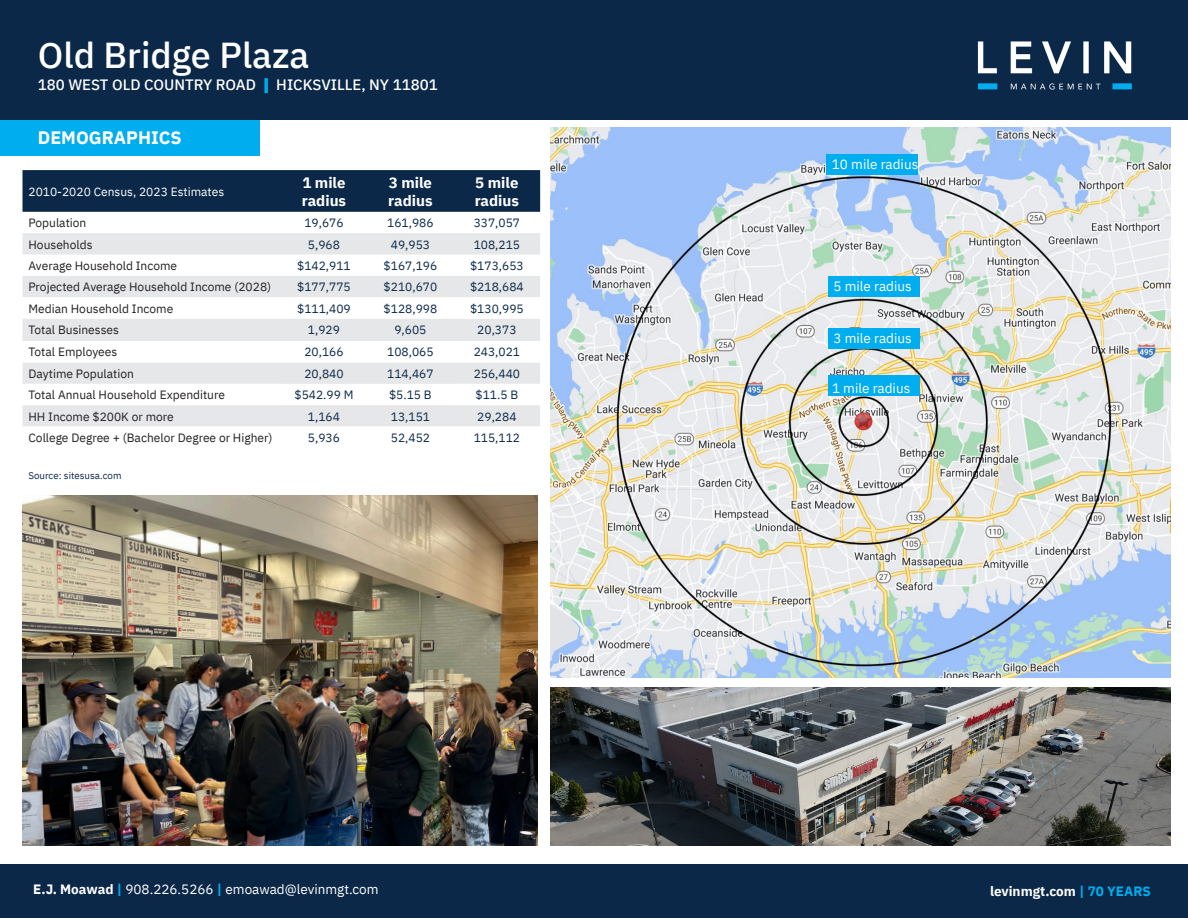
<style>
.page{position:relative;width:1188px;height:918px;background:#fff}
.page>*{position:absolute;margin:0;border:0;box-sizing:border-box;transform-origin:0 0}
.t1{font:500 36px "IBM Plex Sans";color:#fff}
.t2{font:700 18px "IBM Plex Sans";color:#fff}
.t3{font:500 15px "IBM Plex Sans";color:#fff}
.t4{font:700 15px "IBM Plex Sans";color:#fff}
.t5{font:13.5px "IBM Plex Sans";color:#fff}
.t6{font:700 13.5px "IBM Plex Sans";color:#fff}
.t7{font:12px "IBM Plex Sans";color:#231f20}
.t8{font:12px "IBM Plex Sans";color:#0b2848}
.t9{font:12px "IBM Plex Sans";color:#fff}
.t10{font:9.75px "IBM Plex Sans";color:#0b2848}
.s1{font-weight:700;color:#00adef}
.s2{font-weight:700}
.s3{color:#00adef}
</style>
<div class="page">
<img style="left:551px;top:128px;width:619px;height:550px">
<img style="left:551px;top:688px;width:619px;height:158px">
<div style="left:0;top:120px;width:259px;height:36px;background:#00adef"></div>
<div style="left:0;top:0;width:1188px;height:120px;background:#0b2848"></div>
<img style="left:977px;top:41px;width:155px;height:49px">
<div style="left:0;top:864px;width:1188px;height:54px;background:#0b2848"></div>
<div style="left:828px;top:328px;width:92px;height:20px;background:#00adef"></div>
<div style="left:828px;top:376px;width:92px;height:20px;background:#00adef"></div>
<div style="left:22px;top:170px;width:518px;height:42px;background:#0b2848"></div>
<svg style="left:22px;top:233px;width:518px;height:64px;fill:#e6e7e9"></svg>
<svg style="left:22px;top:319px;width:518px;height:107px;fill:#e6e7e9"></svg>
<img style="left:22px;top:495px;width:515px;height:351px">
<div style="left:828px;top:276px;width:92px;height:21px;background:#00adef"></div>
<div style="left:826px;top:154px;width:92px;height:21px;background:#00adef"></div>
<p class="t1" style="left:38px;top:27px;width:273px">Old Bridge Plaza</p>
<p class="t3" style="left:38px;top:73px;width:401px">180 WEST OLD COUNTRY ROAD <span class="s1">|</span> HICKSVILLE, NY 11801</p>
<p class="t2" style="left:38px;top:123px;width:146px">DEMOGRAPHICS</p>
<p class="t9" style="left:28px;top:182px;width:197px">2010-2020 Census, 2023 Estimates</p>
<p class="t4" style="left:302px;top:171px;width:45px">1 mile</p>
<p class="t4" style="left:302px;top:189px;width:46px">radius</p>
<p class="t4" style="left:389px;top:171px;width:45px">3 mile</p>
<p class="t4" style="left:388px;top:189px;width:46px">radius</p>
<p class="t4" style="left:475px;top:171px;width:45px">5 mile</p>
<p class="t4" style="left:475px;top:189px;width:46px">radius</p>
<p class="t7" style="left:28px;top:214px;width:59px">Population</p>
<p class="t8" style="left:304px;top:214px;width:41px">19,676</p>
<p class="t8" style="left:387px;top:214px;width:48px">161,986</p>
<p class="t8" style="left:474px;top:214px;width:48px">337,057</p>
<p class="t7" style="left:28px;top:235px;width:66px">Households</p>
<p class="t8" style="left:308px;top:235px;width:34px">5,968</p>
<p class="t8" style="left:391px;top:235px;width:41px">49,953</p>
<p class="t8" style="left:474px;top:235px;width:48px">108,215</p>
<p class="t7" style="left:28px;top:256px;width:150px">Average Household Income</p>
<p class="t8" style="left:297px;top:256px;width:55px">$142,911</p>
<p class="t8" style="left:384px;top:256px;width:55px">$167,196</p>
<p class="t8" style="left:470px;top:256px;width:55px">$173,653</p>
<p class="t7" style="left:28px;top:278px;width:244px">Projected Average Household Income (2028)</p>
<p class="t8" style="left:297px;top:278px;width:55px">$177,775</p>
<p class="t8" style="left:384px;top:278px;width:55px">$210,670</p>
<p class="t8" style="left:470px;top:278px;width:55px">$218,684</p>
<p class="t7" style="left:28px;top:299px;width:146px">Median Household Income</p>
<p class="t8" style="left:297px;top:299px;width:55px">$111,409</p>
<p class="t8" style="left:384px;top:299px;width:55px">$128,998</p>
<p class="t8" style="left:470px;top:299px;width:55px">$130,995</p>
<p class="t7" style="left:28px;top:321px;width:92px">Total Businesses</p>
<p class="t8" style="left:308px;top:321px;width:34px">1,929</p>
<p class="t8" style="left:394px;top:321px;width:34px">9,605</p>
<p class="t8" style="left:477px;top:321px;width:41px">20,373</p>
<p class="t7" style="left:28px;top:343px;width:90px">Total Employees</p>
<p class="t8" style="left:304px;top:343px;width:41px">20,166</p>
<p class="t8" style="left:387px;top:343px;width:48px">108,065</p>
<p class="t8" style="left:474px;top:343px;width:48px">243,021</p>
<p class="t7" style="left:28px;top:364px;width:107px">Daytime Population</p>
<p class="t8" style="left:304px;top:364px;width:41px">20,840</p>
<p class="t8" style="left:387px;top:364px;width:48px">114,467</p>
<p class="t8" style="left:474px;top:364px;width:48px">256,440</p>
<p class="t7" style="left:28px;top:386px;width:198px">Total Annual Household Expenditure</p>
<p class="t8" style="left:295px;top:386px;width:61px">$542.99 M</p>
<p class="t8" style="left:389px;top:386px;width:44px">$5.15 B</p>
<p class="t8" style="left:476px;top:386px;width:44px">$11.5 B</p>
<p class="t7" style="left:28px;top:407px;width:147px">HH Income $200K or more</p>
<p class="t8" style="left:308px;top:407px;width:34px">1,164</p>
<p class="t8" style="left:391px;top:407px;width:41px">13,151</p>
<p class="t8" style="left:477px;top:407px;width:41px">29,284</p>
<p class="t7" style="left:28px;top:429px;width:246px">College Degree + (Bachelor Degree or Higher)</p>
<p class="t8" style="left:308px;top:429px;width:34px">5,936</p>
<p class="t8" style="left:391px;top:429px;width:41px">52,452</p>
<p class="t8" style="left:474px;top:429px;width:48px">115,112</p>
<p class="t10" style="left:28px;top:468px;width:95px">Source: sitesusa.com</p>
<p class="t5" style="left:832px;top:154px;width:88px">10 mile radius</p>
<p class="t5" style="left:833px;top:276px;width:80px">5 mile radius</p>
<p class="t5" style="left:833px;top:328px;width:80px">3 mile radius</p>
<p class="t5" style="left:832px;top:378px;width:80px">1 mile radius</p>
<p class="t5" style="left:33px;top:879px;width:347px"><span class="s2">E.J. Moawad</span> <span class="s1">|</span> 908.226.5266 <span class="s1">|</span> emoawad@levinmgt.com</p>
<p class="t6" style="left:990px;top:880px;width:162px">levinmgt.com <span class="s3">| 70 YEARS</span></p>
</div>
